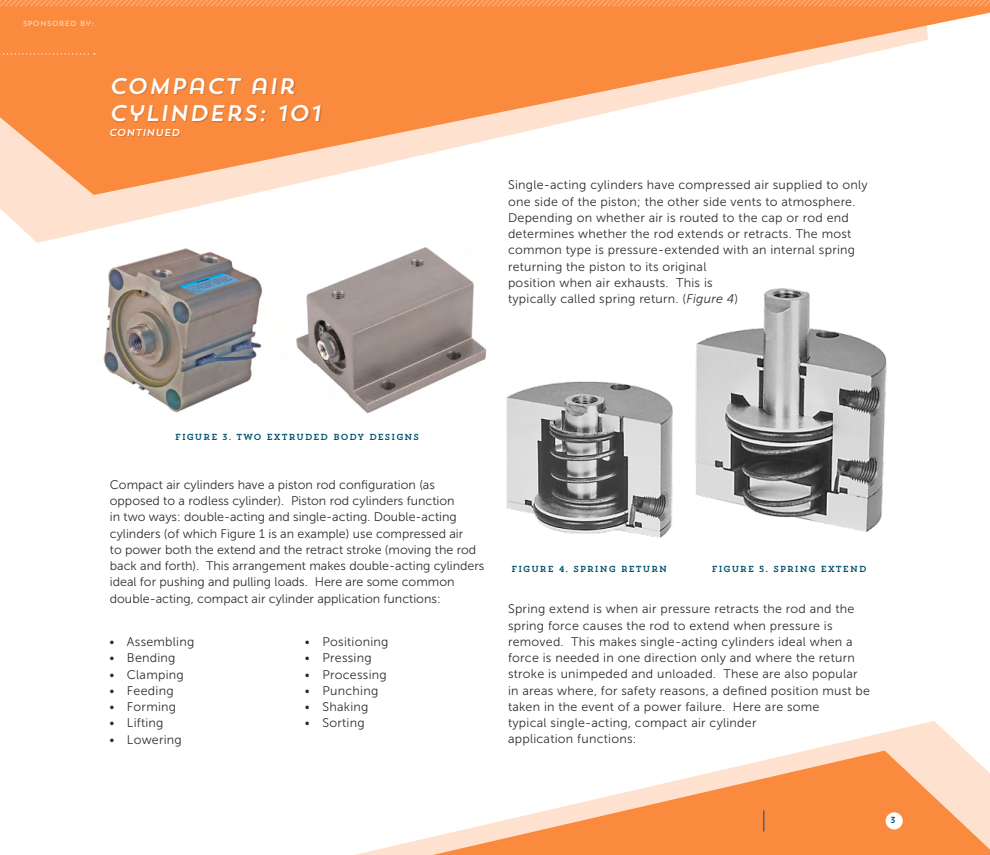
<style>
.page{position:relative;width:990px;height:855px;background:#fff}
.page>*{position:absolute;margin:0;border:0;box-sizing:border-box;transform-origin:0 0}
.t1{font:italic 22.5px/27px "Trend Sans One";color:#fff}
.t2{font:12.5px/16.2px "Museo Sans 300";letter-spacing:.02em;color:#2e2e2f}
.t3{font:12.5px/16.2px "Museo Sans 300";color:#2e2e2f}
.t4{font:italic 10px "Trend Sans One";color:#fff}
.t5{font:8.75px "Trend Slab One";letter-spacing:.05em;color:#005370}
.t6{font:7.5px "Trend Sans One";color:#fff}
.s1{font-style:italic}
</style>
<div class="page">
<svg style="left:805px;top:721px;width:161px;height:30px"></svg>
<svg style="left:355px;top:751px;width:635px;height:104px"></svg>
<svg style="left:763px;top:810px;width:1px;height:22px"></svg>
<div style="left:886px;top:812px;width:17px;height:18px;background:#fff;border-radius:50%"></div>
<svg style="left:0;top:195px;width:246px;height:48px;fill:#fee2cf"></svg>
<svg style="left:0;top:9px;width:990px;height:186px"></svg>
<svg style="left:0;top:53px;width:95px;height:2px"></svg>
<svg style="left:0;top:0;width:990px;height:9px;background:#fa934d"></svg>
<div style="left:112px;top:79px;width:210px;height:58px;background:#000;opacity:.15"></div>
<img style="left:103px;top:248px;width:384px;height:164px">
<img style="left:506px;top:381px;width:167px;height:157px">
<img style="left:695px;top:288px;width:192px;height:245px">
<p class="t6" style="left:22px;top:19px;width:74px">SPONSORED BY:</p>
<h1 class="t1" style="left:109px;top:72px;width:214px">COMPACT AIR<br>CYLINDERS: 101</h1>
<p class="t4" style="left:109px;top:126px;width:73px">CONTINUED</p>
<p class="t2" style="left:508px;top:177px;width:361px">Single-acting cylinders have compressed air supplied to only one side of the piston; the other side vents to atmosphere.<br>Depending on whether air is routed to the cap or rod end determines whether the rod extends or retracts. The most common type is pressure-extended with an internal spring returning the piston to its original<br>position when air exhausts. This is<br>typically called spring return. (<span class="s1">Figure 4</span>)</p>
<p class="t5" style="left:175px;top:432px;width:246px">FIGURE 3. TWO EXTRUDED BODY DESIGNS</p>
<p class="t3" style="left:110px;top:477px;width:376px">Compact air cylinders have a piston rod configuration (as opposed to a rodless cylinder). Piston rod cylinders function<br>in two ways: double-acting and single-acting. Double-acting cylinders (of which Figure 1 is an example) use compressed air<br>to power both the extend and the retract stroke (moving the rod back and forth). This arrangement makes double-acting cylinders ideal for pushing and pulling loads. Here are some common double-acting, compact air cylinder application functions:</p>
<p class="t2" style="left:109px;top:634px;width:86px">• Assembling</p>
<p class="t2" style="left:109px;top:650px;width:68px">• Bending</p>
<p class="t2" style="left:109px;top:666px;width:76px">• Clamping</p>
<p class="t2" style="left:109px;top:683px;width:66px">• Feeding</p>
<p class="t2" style="left:109px;top:699px;width:68px">• Forming</p>
<p class="t2" style="left:109px;top:715px;width:56px">• Lifting</p>
<p class="t2" style="left:109px;top:731px;width:74px">• Lowering</p>
<p class="t2" style="left:305px;top:634px;width:85px">• Positioning</p>
<p class="t2" style="left:305px;top:650px;width:68px">• Pressing</p>
<p class="t2" style="left:305px;top:666px;width:83px">• Processing</p>
<p class="t2" style="left:305px;top:683px;width:75px">• Punching</p>
<p class="t2" style="left:305px;top:699px;width:65px">• Shaking</p>
<p class="t2" style="left:305px;top:715px;width:61px">• Sorting</p>
<p class="t5" style="left:511px;top:563px;width:158px">FIGURE 4. SPRING RETURN</p>
<p class="t5" style="left:712px;top:563px;width:157px">FIGURE 5. SPRING EXTEND</p>
<p class="t2" style="left:508px;top:601px;width:364px">Spring extend is when air pressure retracts the rod and the spring force causes the rod to extend when pressure is removed. This makes single-acting cylinders ideal when a force is needed in one direction only and where the return stroke is unimpeded and unloaded. These are also popular in areas where, for safety reasons, a defined position must be taken in the event of a power failure. Here are some<br>typical single-acting, compact air cylinder<br>application functions:</p>
<p class="t5" style="left:890px;top:815px;width:7px">3</p>
</div>
